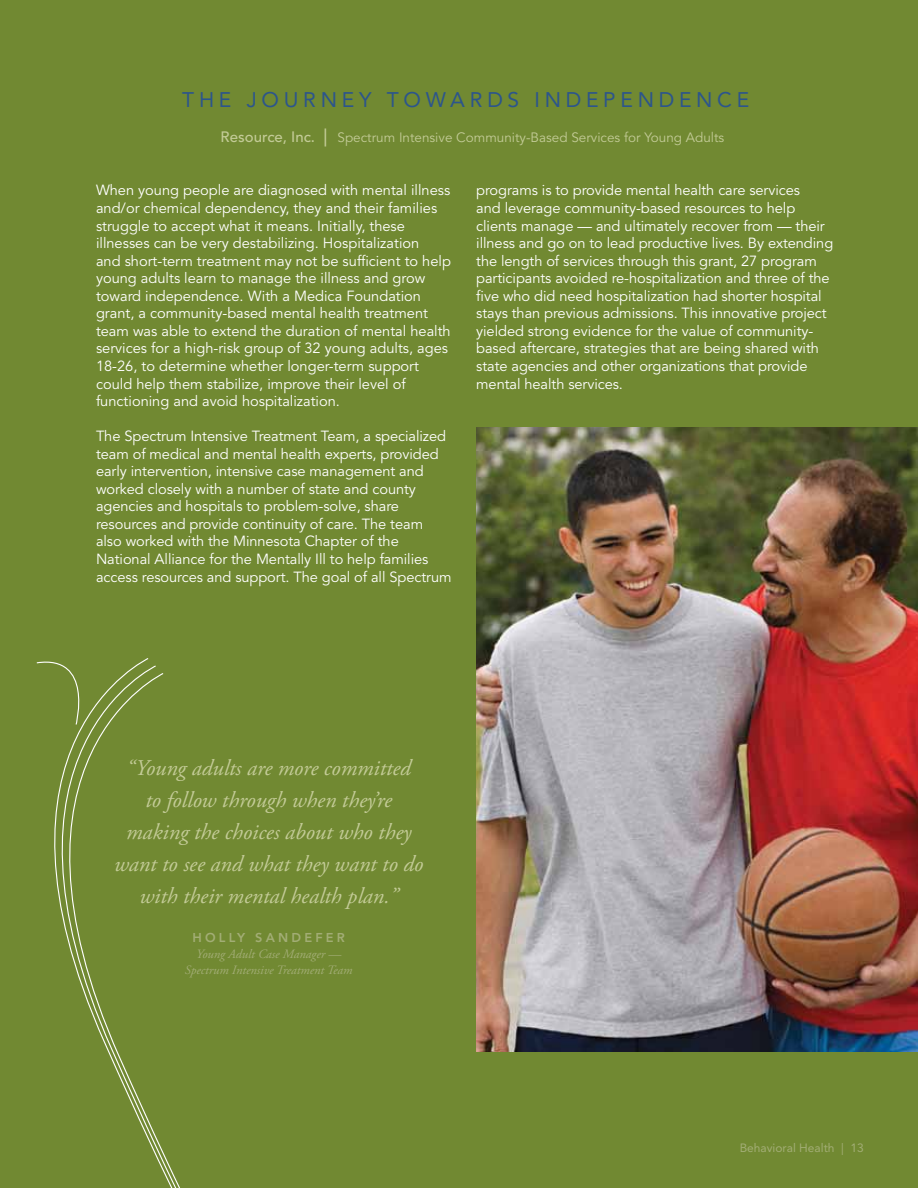
<style>
.page{position:relative;width:918px;height:1188px;background:#718932}
.page>*{position:absolute;margin:0;border:0;box-sizing:border-box;transform-origin:0 0}
.t1{font:italic 22.5px/32.1px "Adobe Garamond Pro";color:#c3cb97;text-align:center}
.t2{font:21px "Avenir LT Std";letter-spacing:.225em;color:#2c558c}
.t3{font:14.7px/17.5px "Avenir LT Std";letter-spacing:-.005em;color:#fff}
.t4{font:13.5px "Avenir LT Std";color:#c3cb97}
.t5{font:italic 12.75px/16px "Adobe Garamond Pro";color:#a2ad75;text-align:center}
.t6{font:800 12.75px "Avenir LT Std";letter-spacing:.25em;color:#a2ad75}
.t7{font:12px "Avenir LT Std";color:#a2ad75}
.s1{font-weight:500;font-size:15px}
.s2{font-weight:500;font-size:18px}
</style>
<div class="page">
<svg style="left:54px;top:658px;width:126px;height:530px"></svg>
<svg style="left:36px;top:658px;width:58px;height:68px"></svg>
<img style="left:476px;top:427px;width:442px;height:624px">
<h2 class="t2" style="left:182px;top:87px;width:84px">THE JOURNEY</h2>
<h2 class="t2" style="left:387px;top:87px;width:37px">TOWARDS</h2>
<h2 class="t2" style="left:535px;top:87px;width:30px">INDEPENDEN</h2>
<h2 class="t2" style="left:717px;top:87px;width:31px">CE</h2>
<p class="t4" style="left:221px;top:129px;width:505px"><span class="s1">Resource, Inc.</span> <span class="s2">|</span> Spectrum Intensive Community-Based Services for Young Adults</p>
<p class="t3" style="left:96px;top:182px;width:356px">When young people are diagnosed with mental illness and/or chemical dependency, they and their families struggle to accept what it means. Initially, these illnesses can be very destabilizing. Hospitalization<br>and short-term treatment may not be sufficient to help young adults learn to manage the illness and grow toward independence. With a Medica Foundation grant, a community-based mental health treatment team was able to extend the duration of mental health services for a high-risk group of 32 young adults, ages 18-26, to determine whether longer-term support could help them stabilize, improve their level of functioning and avoid hospitalization.</p>
<p class="t3" style="left:96px;top:428px;width:357px">The Spectrum Intensive Treatment Team, a specialized team of medical and mental health experts, provided early intervention, intensive case management and worked closely with a number of state and county agencies and hospitals to problem-solve, share resources and provide continuity of care. The team also worked with the Minnesota Chapter of the National Alliance for the Mentally Ill to help families access resources and support. The goal of all Spectrum</p>
<p class="t3" style="left:476px;top:182px;width:359px">programs is to provide mental health care services<br>and leverage community-based resources to help clients manage — and ultimately recover from — their illness and go on to lead productive lives. By extending the length of services through this grant, 27 program participants avoided re-hospitalization and three of the five who did need hospitalization had shorter hospital stays than previous admissions. This innovative project yielded strong evidence for the value of community&shy;based aftercare, strategies that are being shared with state agencies and other organizations that provide mental health services.</p>
<h1 class="t1" style="left:114px;top:752px;width:311px">“Young adults are more committed<br>to follow through when they’re making the choices about who they want to see and what they want to do with their mental health plan.”</h1>
<p class="t6" style="left:193px;top:930px;width:154px">H OLLY SA NDEFER</p>
<p class="t5" style="left:185px;top:946px;width:169px">Young Adult Case Manager —<br>Spectrum Intensive Treatment Team</p>
<p class="t7" style="left:740px;top:1141px;width:126px">BEHAVIORAL HEALTH | 13</p>
</div>
